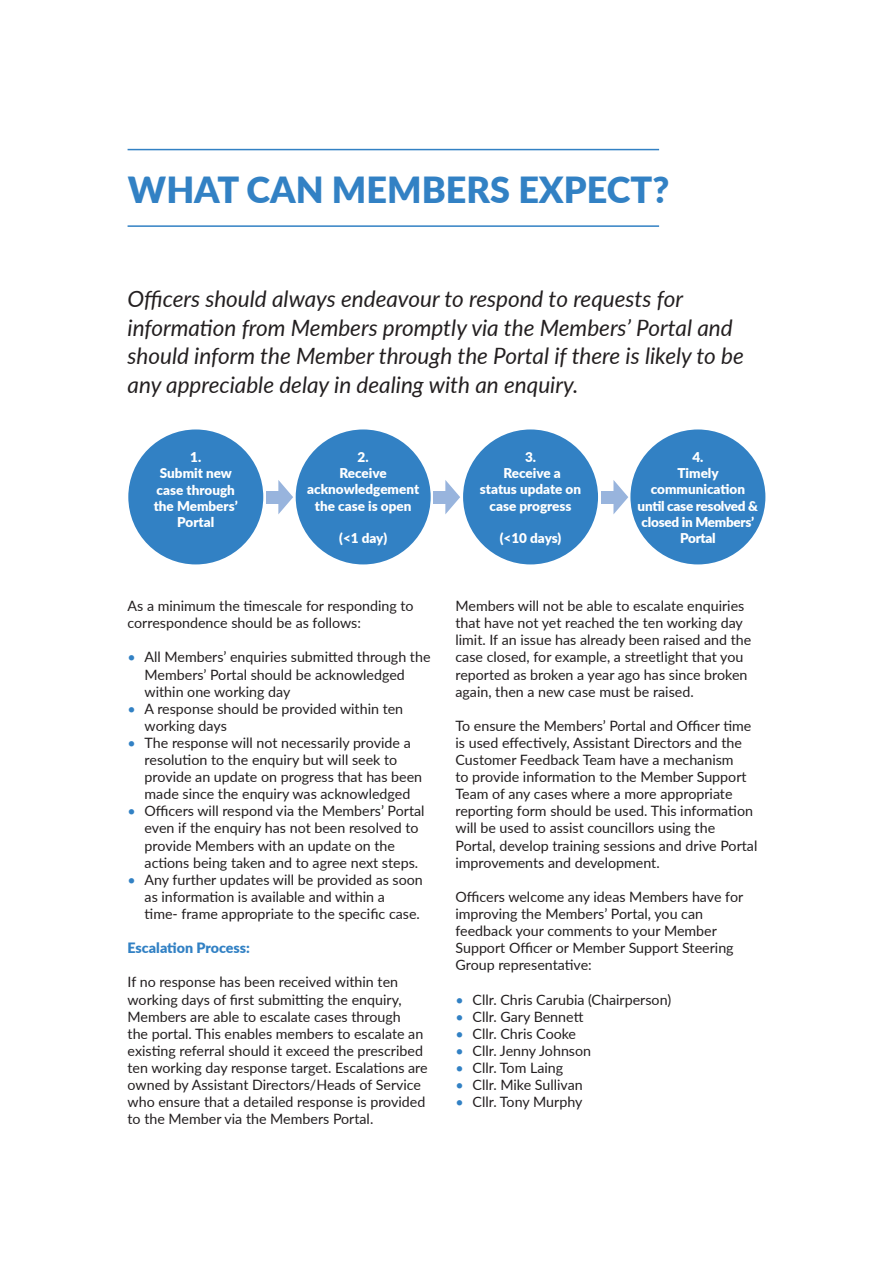
<style>
.page{position:relative;width:893px;height:1263px;background:#fff}
.page>*{position:absolute;margin:0;border:0;box-sizing:border-box;transform-origin:0 0}
.t1{font:900 36px "Lato";color:#3281c4}
.t2{font:italic 22.5px/28.5px "Lato";color:#231f20}
.t3{font:14.25px/17.1px "Lato";color:#231f20}
.t4{font:900 14.25px "Lato";color:#3281c4}
.t5{font:900 13.5px/16.2px "Lato";color:#fff;text-align:center}
.t6{font:900 13.5px/16.2px "Lato";letter-spacing:-.02em;color:#fff;text-align:center}
.s1{color:#3281c4}
</style>
<div class="page">
<hr style="left:128px;top:225px;width:531px;height:2px;background:#3281c4">
<hr style="left:128px;top:149px;width:531px;height:1px;background:#3281c4">
<div style="left:128px;top:429px;width:135px;height:135px;background:#3281c4;border-radius:50%"></div>
<div style="left:296px;top:429px;width:135px;height:135px;background:#3281c4;border-radius:50%"></div>
<div style="left:463px;top:429px;width:135px;height:135px;background:#3281c4;border-radius:50%"></div>
<div style="left:630px;top:429px;width:135px;height:135px;background:#3281c4;border-radius:50%"></div>
<div style="left:266px;top:491px;width:15px;height:12px;background:#98b4dd"></div>
<svg style="left:278px;top:480px;width:15px;height:34px"></svg>
<div style="left:433px;top:491px;width:15px;height:12px;background:#98b4dd"></div>
<svg style="left:445px;top:480px;width:15px;height:34px"></svg>
<div style="left:601px;top:491px;width:15px;height:12px;background:#98b4dd"></div>
<svg style="left:613px;top:480px;width:15px;height:34px"></svg>
<p class="t1" style="left:128px;top:163px;width:543px">WHAT CAN MEMBERS EXPECT?</p>
<p class="t2" style="left:128px;top:284px;width:618px">Officers should always endeavour to respond to requests for information from Members promptly via the Members’ Portal and should inform the Member through the Portal if there is likely to be any appreciable delay in dealing with an enquiry.</p>
<p class="t5" style="left:190px;top:449px;width:13px">1.</p>
<p class="t5" style="left:154px;top:465px;width:86px">Submit new case through the Members’<br>Portal</p>
<p class="t5" style="left:358px;top:448px;width:13px">2.</p>
<p class="t5" style="left:307px;top:465px;width:114px">Receive acknowledgement the case is open</p>
<p class="t5" style="left:339px;top:529px;width:49px">(&lt;1 day)</p>
<p class="t3" style="left:128px;top:597px;width:288px">As a minimum the timescale for responding to correspondence should be as follows:</p>
<p class="t3" style="left:145px;top:648px;width:287px;text-indent:-17px"><span class="s1">•</span> All Members’ enquiries submitted through the<br>Members’ Portal should be acknowledged within one working day</p>
<p class="t3" style="left:145px;top:699px;width:260px;text-indent:-17px"><span class="s1">•</span> A response should be provided within ten working days</p>
<p class="t3" style="left:128px;top:734px;width:285px"><span class="s1">•</span> The response will not necessarily provide a</p>
<p class="t3" style="left:145px;top:751px;width:254px">resolution to the enquiry but will seek to</p>
<p class="t3" style="left:145px;top:768px;width:279px">provide an update on progress that has been</p>
<p class="t3" style="left:145px;top:785px;width:267px">made since the enquiry was acknowledged</p>
<p class="t3" style="left:128px;top:802px;width:298px"><span class="s1">•</span> Officers will respond via the Members’ Portal</p>
<p class="t3" style="left:145px;top:819px;width:275px">even if the enquiry has not been resolved to</p>
<p class="t3" style="left:145px;top:836px;width:252px">provide Members with an update on the</p>
<p class="t3" style="left:145px;top:853px;width:275px">actions being taken and to agree next steps.</p>
<p class="t3" style="left:128px;top:870px;width:297px"><span class="s1">•</span> Any further updates will be provided as soon</p>
<p class="t3" style="left:145px;top:887px;width:277px">as information is available and within a time- frame appropriate to the specific case.</p>
<p class="t4" style="left:128px;top:937px;width:124px">Escalation Process:</p>
<p class="t3" style="left:128px;top:973px;width:302px">If no response has been received within ten working days of first submitting the enquiry, Members are able to escalate cases through<br>the portal. This enables members to escalate an existing referral should it exceed the prescribed ten working day response target. Escalations are owned by Assistant Directors/Heads of Service who ensure that a detailed response is provided to the Member via the Members Portal.</p>
<p class="t5" style="left:525px;top:448px;width:13px">3.</p>
<p class="t5" style="left:480px;top:465px;width:103px">Receive a<br>status update on case progress</p>
<p class="t5" style="left:500px;top:529px;width:63px">(&lt;10 days)</p>
<p class="t5" style="left:692px;top:448px;width:13px">4.</p>
<p class="t6" style="left:638px;top:465px;width:122px">Timely communication until case resolved &amp; closed in Members’<br>Portal</p>
<p class="t3" style="left:455px;top:597px;width:297px">Members will not be able to escalate enquiries that have not yet reached the ten working day limit. If an issue has already been raised and the case closed, for example, a streetlight that you reported as broken a year ago has since broken again, then a new case must be raised.</p>
<p class="t3" style="left:455px;top:716px;width:303px">To ensure the Members’ Portal and Officer time is used effectively, Assistant Directors and the Customer Feedback Team have a mechanism<br>to provide information to the Member Support Team of any cases where a more appropriate reporting form should be used. This information will be used to assist councillors using the Portal, develop training sessions and drive Portal improvements and development.</p>
<p class="t3" style="left:455px;top:887px;width:289px">Officers welcome any ideas Members have for improving the Members’ Portal, you can feedback your comments to your Member Support Officer or Member Support Steering Group representative:</p>
<p class="t3" style="left:455px;top:990px;width:217px"><span class="s1">•</span> Cllr. Chris Carubia (Chairperson)</p>
<p class="t3" style="left:455px;top:1007px;width:129px"><span class="s1">•</span> Cllr. Gary Bennett</p>
<p class="t3" style="left:455px;top:1024px;width:122px"><span class="s1">•</span> Cllr. Chris Cooke</p>
<p class="t3" style="left:455px;top:1041px;width:137px"><span class="s1">•</span> Cllr. Jenny Johnson</p>
<p class="t3" style="left:455px;top:1058px;width:109px"><span class="s1">•</span> Cllr. Tom Laing</p>
<p class="t3" style="left:455px;top:1076px;width:129px"><span class="s1">•</span> Cllr. Mike Sullivan</p>
<p class="t3" style="left:455px;top:1093px;width:128px"><span class="s1">•</span> Cllr. Tony Murphy</p>
</div>
